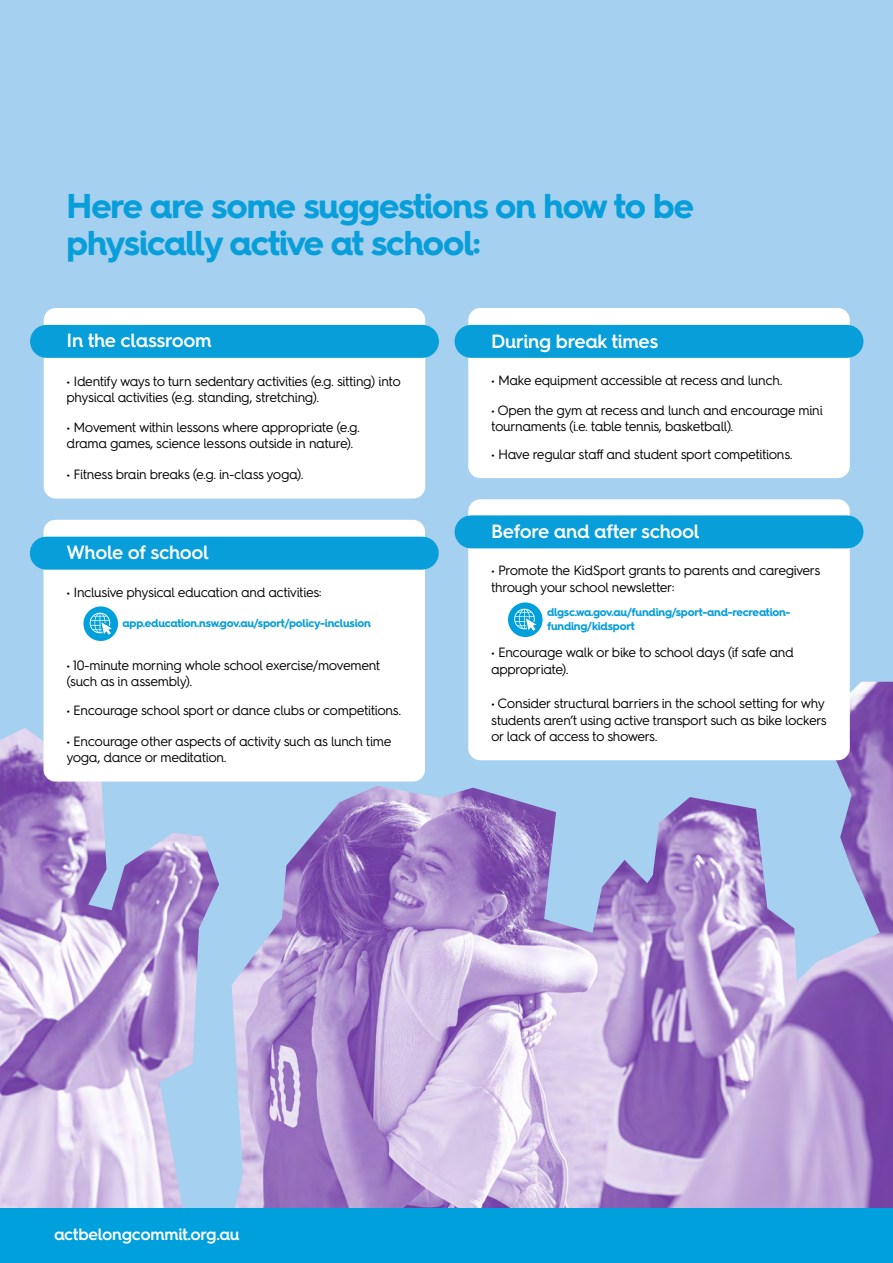
<style>
.page{position:relative;width:893px;height:1263px;background:#a6d0ef}
.page>*{position:absolute;margin:0;border:0;box-sizing:border-box;transform-origin:0 0}
.t1{font:700 34.5px/37.3px "Hurme Geometric Sans 4";letter-spacing:-.035em;color:#079eda}
.t2{font:600 19.2px "Hurme Geometric Sans 4";letter-spacing:-.02em;color:#fff}
.t3{font:600 16.5px "Hurme Geometric Sans 4";letter-spacing:-.02em;color:#fff}
.t4{font:13.5px/16.2px "Hurme Geometric Sans 4";letter-spacing:-.03em;color:#000}
.t5{font:700 11.25px/14.4px "Hurme Geometric Sans 4";letter-spacing:-.02em;color:#079eda}
</style>
<div class="page">
<div style="left:44px;top:308px;width:381px;height:190px;background:#fff;border-radius:12px"></div>
<div style="left:46px;top:325px;width:376px;height:33px;background:#079eda"></div>
<div style="left:468px;top:308px;width:382px;height:170px;background:#fff;border-radius:12px"></div>
<div style="left:471px;top:325px;width:376px;height:33px;background:#079eda"></div>
<img style="left:0;top:682px;width:893px;height:527px">
<div style="left:0;top:1209px;width:893px;height:54px;background:#00a0dd"></div>
<div style="left:44px;top:520px;width:381px;height:261px;background:#fff;border-radius:12px"></div>
<div style="left:46px;top:537px;width:376px;height:33px;background:#079eda"></div>
<div style="left:83px;top:606px;width:35px;height:35px;background:#00a0dd;border-radius:50%"></div>
<svg style="left:90px;top:613px;width:22px;height:22px"></svg>
<div style="left:468px;top:499px;width:382px;height:261px;background:#fff;border-radius:12px"></div>
<div style="left:471px;top:515px;width:376px;height:33px;background:#079eda"></div>
<div style="left:508px;top:602px;width:35px;height:35px;background:#00a0dd;border-radius:50%"></div>
<svg style="left:514px;top:609px;width:22px;height:22px"></svg>
<h1 class="t1" style="left:67px;top:187px;width:629px">Here are some suggestions on how to be physically active at school:</h1>
<h2 class="t2" style="left:67px;top:327px;width:147px">In the classroom</h2>
<p class="t4" style="left:67px;top:372px;width:336px">• Identify ways to turn sedentary activities (e.g. sitting) into physical activities (e.g. standing, stretching).</p>
<p class="t4" style="left:67px;top:419px;width:295px">• Movement within lessons where appropriate (e.g. drama games, science lessons outside in nature).</p>
<p class="t4" style="left:67px;top:466px;width:238px">• Fitness brain breaks (e.g. in-class yoga).</p>
<h2 class="t2" style="left:66px;top:539px;width:144px">Whole of school</h2>
<p class="t4" style="left:67px;top:583px;width:257px">• Inclusive physical education and activities:</p>
<p class="t5" style="left:122px;top:615px;width:250px">app.education.nsw.gov.au/sport/policy-inclusion</p>
<p class="t4" style="left:66px;top:657px;width:315px">• 10-minute morning whole school exercise/movement (such as in assembly).</p>
<p class="t4" style="left:66px;top:702px;width:336px">• Encourage school sport or dance clubs or competitions.</p>
<p class="t4" style="left:66px;top:733px;width:327px">• Encourage other aspects of activity such as lunch time yoga, dance or meditation.</p>
<h2 class="t2" style="left:491px;top:327px;width:169px">During break times</h2>
<p class="t4" style="left:491px;top:372px;width:293px">• Make equipment accessible at recess and lunch.</p>
<p class="t4" style="left:491px;top:402px;width:333px">• Open the gym at recess and lunch and encourage mini tournaments (i.e. table tennis, basketball).</p>
<p class="t4" style="left:491px;top:446px;width:303px">• Have regular staff and student sport competitions.</p>
<h2 class="t2" style="left:491px;top:518px;width:210px">Before and after school</h2>
<p class="t4" style="left:491px;top:562px;width:331px">• Promote the KidSport grants to parents and caregivers through your school newsletter:</p>
<p class="t5" style="left:547px;top:605px;width:245px">dlgsc.wa.gov.au/funding/sport-and-recreation&shy;funding/kidsport</p>
<p class="t4" style="left:491px;top:644px;width:304px">• Encourage walk or bike to school days (if safe and appropriate).</p>
<p class="t4" style="left:491px;top:695px;width:337px">• Consider structural barriers in the school setting for why students aren’t using active transport such as bike lockers or lack of access to showers.</p>
<p class="t3" style="left:54px;top:1223px;width:187px">actbelongcommit.org.au</p>
</div>
